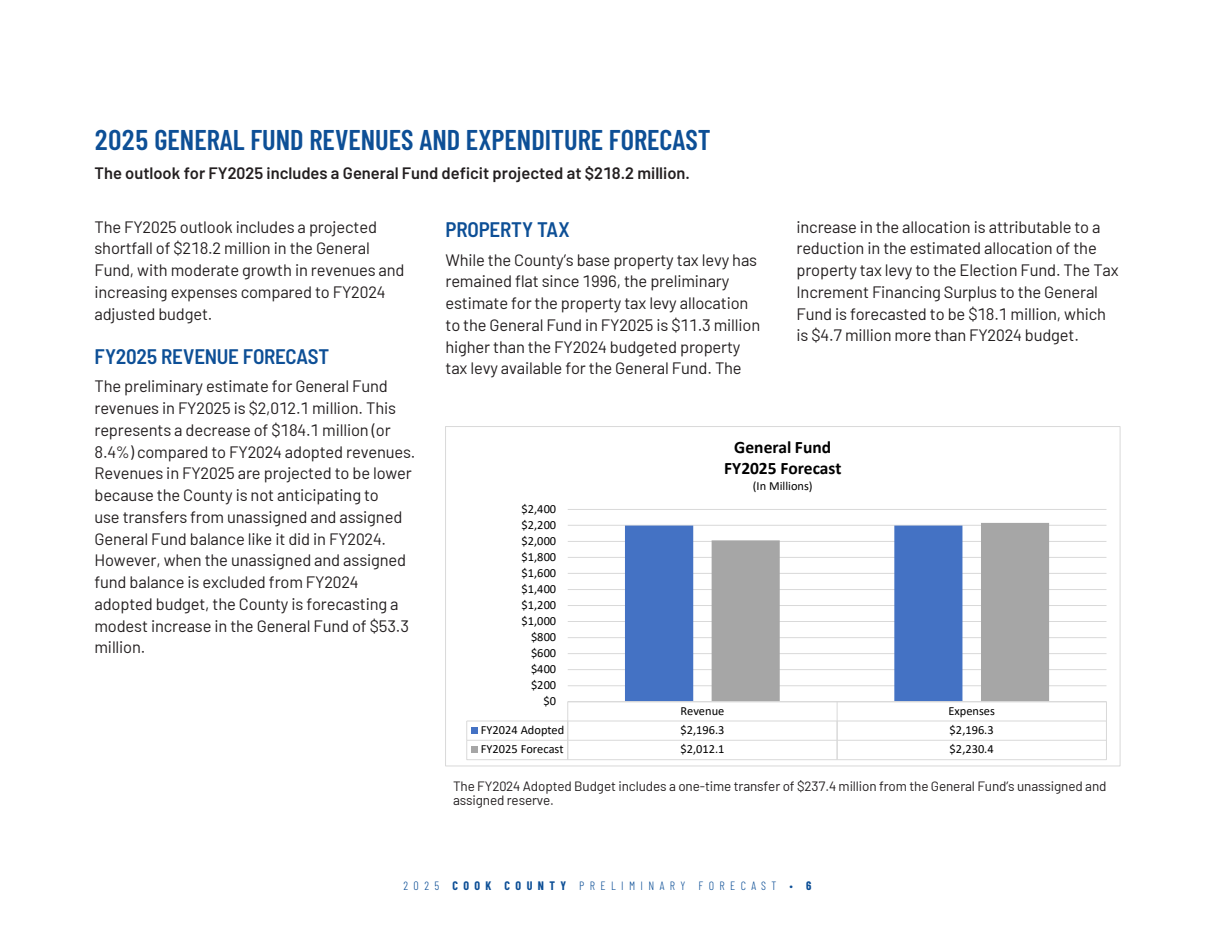
<style>
.page{position:relative;width:1215px;height:945px;background:#fff}
.page>*{position:absolute;margin:0;border:0;box-sizing:border-box;transform-origin:0 0}
.SUB_HEAD{font:600 28.5px "Barlow Condensed";color:#0d4f96}
.Heading_1{font:600 semi-condensed 21px "Barlow";letter-spacing:-.01em;color:#0d4f96}
.t1{font:700 17.55px/21.3px "Calibri";color:#000;text-align:center}
.TEXT{font:16.5px/21.8px "Barlow";letter-spacing:-.01em;color:#231f20}
.Subheading_Caption{font:600 16.5px "Barlow";color:#231f20}
.TEXT-2{font:13.5px/13.5px "Barlow";letter-spacing:-.01em;color:#231f20}
.t2{font:12.45px "Calibri";color:#000}
.t3{font:300 12px "Barlow Condensed";letter-spacing:.45em;color:#0d4f96}
.s1{font-weight:700}
</style>
<div class="page">
<hr style="left:568px;top:685px;width:538px;height:1px;background:#d9d9d9">
<hr style="left:568px;top:669px;width:538px;height:1px;background:#d9d9d9">
<hr style="left:568px;top:653px;width:538px;height:1px;background:#d9d9d9">
<hr style="left:568px;top:637px;width:538px;height:1px;background:#d9d9d9">
<hr style="left:568px;top:621px;width:538px;height:1px;background:#d9d9d9">
<hr style="left:568px;top:605px;width:538px;height:1px;background:#d9d9d9">
<hr style="left:568px;top:589px;width:538px;height:1px;background:#d9d9d9">
<hr style="left:568px;top:573px;width:538px;height:1px;background:#d9d9d9">
<hr style="left:568px;top:557px;width:538px;height:1px;background:#d9d9d9">
<hr style="left:568px;top:541px;width:538px;height:1px;background:#d9d9d9">
<hr style="left:568px;top:525px;width:538px;height:1px;background:#d9d9d9">
<hr style="left:568px;top:509px;width:538px;height:1px;background:#d9d9d9">
<svg style="left:625px;top:526px;width:87px;height:175px;fill:#4472c4"></svg>
<svg style="left:712px;top:523px;width:337px;height:178px"></svg>
<hr style="left:568px;top:701px;width:538px;height:1px;background:#d9d9d9">
<svg style="left:466px;top:702px;width:641px;height:58px"></svg>
<div style="left:471px;top:746px;width:7px;height:7px;background:#a6a6a6"></div>
<p class="SUB_HEAD" style="left:94px;top:119px;width:618px">2025 GENERAL FUND REVENUES AND EXPENDITURE FORECAST</p>
<p class="Subheading_Caption" style="left:94px;top:160px;width:597px">The outlook for FY2025 includes a General Fund deficit projected at $218.2 million.</p>
<p class="TEXT" style="left:94px;top:214px;width:312px">The FY2025 outlook includes a projected shortfall of $218.2 million in the General Fund, with moderate growth in revenues and increasing expenses compared to FY2024 adjusted budget.</p>
<p class="Heading_1" style="left:94px;top:341px;width:236px">FY2025 REVENUE FORECAST</p>
<p class="TEXT" style="left:94px;top:374px;width:322px">The preliminary estimate for General Fund revenues in FY2025 is $2,012.1 million. This represents a decrease of $184.1 million (or 8.4%) compared to FY2024 adopted revenues.<br>Revenues in FY2025 are projected to be lower because the County is not anticipating to<br>use transfers from unassigned and assigned General Fund balance like it did in FY2024.<br>However, when the unassigned and assigned fund balance is excluded from FY2024 adopted budget, the County is forecasting a modest increase in the General Fund of $53.3 million.</p>
<p class="Heading_1" style="left:446px;top:214px;width:126px">PROPERTY TAX</p>
<p class="TEXT" style="left:446px;top:247px;width:316px">While the County’s base property tax levy has remained flat since 1996, the preliminary estimate for the property tax levy allocation to the General Fund in FY2025 is $11.3 million higher than the FY2024 budgeted property tax levy available for the General Fund. The</p>
<p class="TEXT" style="left:796px;top:214px;width:324px">increase in the allocation is attributable to a reduction in the estimated allocation of the property tax levy to the Election Fund. The Tax Increment Financing Surplus to the General Fund is forecasted to be $18.1 million, which is $4.7 million more than FY2024 budget.</p>
<p class="t2" style="left:522px;top:500px;width:36px">$2,400</p>
<p class="t2" style="left:522px;top:516px;width:36px">$2,200</p>
<p class="t2" style="left:522px;top:532px;width:36px">$2,000</p>
<p class="t2" style="left:522px;top:548px;width:36px">$1,800</p>
<p class="t2" style="left:522px;top:564px;width:36px">$1,600</p>
<p class="t2" style="left:522px;top:580px;width:36px">$1,400</p>
<p class="t2" style="left:522px;top:596px;width:36px">$1,200</p>
<p class="t2" style="left:522px;top:612px;width:36px">$1,000</p>
<p class="t2" style="left:531px;top:628px;width:27px">$800</p>
<p class="t2" style="left:531px;top:644px;width:27px">$600</p>
<p class="t2" style="left:531px;top:660px;width:27px">$400</p>
<p class="t2" style="left:531px;top:676px;width:27px">$200</p>
<p class="t2" style="left:544px;top:693px;width:14px">$0</p>
<p class="t1" style="left:724px;top:436px;width:119px">General Fund<br>FY2025 Forecast</p>
<p class="t2" style="left:753px;top:478px;width:61px">(In Millions)</p>
<p class="t2" style="left:680px;top:702px;width:45px">Revenue</p>
<p class="t2" style="left:948px;top:702px;width:48px">Expenses</p>
<p class="t2" style="left:481px;top:721px;width:85px">FY2024 Adopted</p>
<p class="t2" style="left:680px;top:721px;width:46px">$2,196.3</p>
<p class="t2" style="left:950px;top:721px;width:46px">$2,196.3</p>
<p class="t2" style="left:481px;top:740px;width:84px">FY2025 Forecast</p>
<p class="t2" style="left:680px;top:741px;width:46px">$2,012.1</p>
<p class="t2" style="left:950px;top:741px;width:46px">$2,230.4</p>
<p class="TEXT-2" style="left:453px;top:779px;width:655px">The FY2024 Adopted Budget includes a one-time transfer of $237.4 million from the General Fund’s unassigned and assigned reserve.</p>
<p class="t3" style="left:404px;top:877px;width:409px">2025 <span class="s1">COOK COUNTY</span> PRELIMINARY FORECAST • <span class="s1">6</span></p>
</div>
